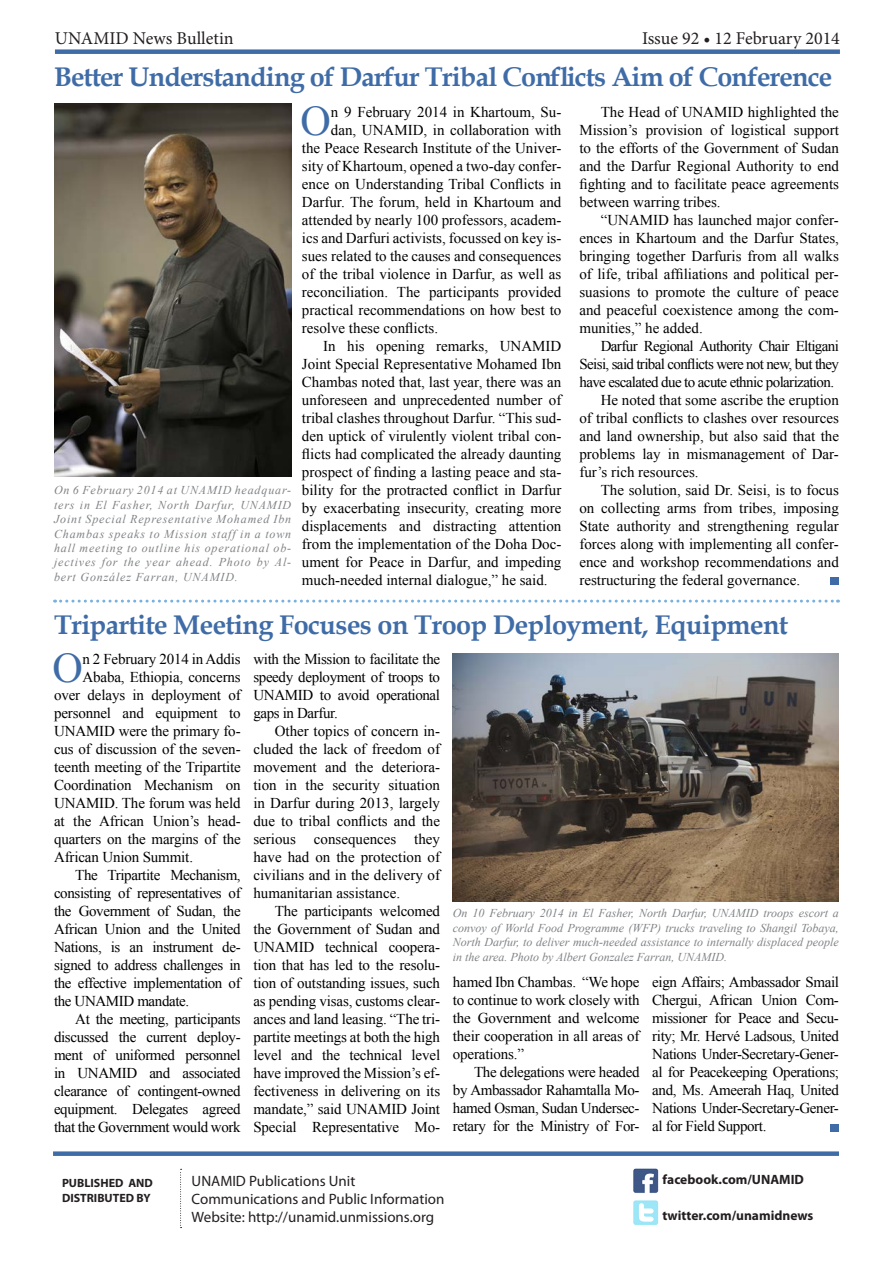
<style>
.page{position:relative;width:893px;height:1263px;background:#fff}
.page>*{position:absolute;margin:0;border:0;box-sizing:border-box;transform-origin:0 0}
.Bulletin_First_Para{font:42.15px "Times New Roman";color:#3f6ca7}
.t1{font:700 27px "Book Antiqua";letter-spacing:-.03em;color:#3f6ca7}
.t2{font:18px "Minion Pro";color:#231f20}
.Bulletin_Nextstyle{font:15px/18px "Times New Roman";letter-spacing:-.01em;color:#000;text-align:justify}
.Bulletin_First_Para-2{font:15px "Times New Roman";color:#000}
.t3{font:15px/18px "Myriad Pro";color:#231f20}
.t4{font:700 13.5px "Myriad Pro";color:#231f20}
.captions{font:italic 12px/14.4px "Times New Roman";letter-spacing:.035em;color:#808285;text-align:justify}
.t5{font:700 12px "Myriad Pro";color:#231f20}
</style>
<div class="page">
<img style="left:54px;top:104px;width:238px;height:372px">
<img style="left:633px;top:1168px;width:26px;height:25px">
<img style="left:633px;top:1200px;width:26px;height:25px">
<div style="left:53px;top:1151px;width:786px;height:5px;background:#3f6ca7"></div>
<svg style="left:180px;top:1169px;width:2px;height:59px"></svg>
<div style="left:55px;top:49px;width:785px;height:5px;background:#3f6ca7"></div>
<svg style="left:55px;top:600px;width:783px;height:3px"></svg>
<div style="left:830px;top:577px;width:9px;height:8px;background:#3f6ca7"></div>
<div style="left:830px;top:1124px;width:9px;height:7px;background:#3f6ca7"></div>
<img style="left:453px;top:654px;width:386px;height:247px">
<p class="t2" style="left:55px;top:26px;width:180px">UNAMID News Bulletin</p>
<p class="t2" style="left:642px;top:26px;width:199px">Issue 92 • 12 February 2014</p>
<p class="t1" style="left:54px;top:61px;width:780px">Better Understanding of Darfur Tribal Conflicts Aim of Conference</p>
<p class="captions" style="left:54px;top:483px;width:239px">On 6 February 2014 at UNAMID headquar&shy;ters in El Fasher, North Darfur, UNAMID Joint Special Representative Mohamed Ibn Chambas speaks to Mission staff in a town hall meeting to outline his operational ob&shy;jectives for the year ahead. Photo by Al&shy;bert González Farran, UNAMID.</p>
<p class="Bulletin_First_Para" style="left:300px;top:92px;width:32px">O</p>
<p class="Bulletin_First_Para-2" style="left:331px;top:102px;width:232px">n 9 February 2014 in Khartoum, Su-</p>
<p class="Bulletin_First_Para-2" style="left:331px;top:120px;width:232px">dan, UNAMID, in collaboration with</p>
<p class="Bulletin_First_Para-2" style="left:302px;top:138px;width:261px">the Peace Research Institute of the Univer-</p>
<p class="Bulletin_First_Para-2" style="left:302px;top:156px;width:261px">sity of Khartoum, opened a two-day confer-</p>
<p class="Bulletin_First_Para-2" style="left:302px;top:174px;width:261px">ence on Understanding Tribal Conflicts in</p>
<p class="Bulletin_First_Para-2" style="left:302px;top:192px;width:261px">Darfur. The forum, held in Khartoum and</p>
<p class="Bulletin_First_Para-2" style="left:302px;top:210px;width:261px">attended by nearly 100 professors, academ-</p>
<p class="Bulletin_First_Para-2" style="left:302px;top:228px;width:261px">ics and Darfuri activists, focussed on key is-</p>
<p class="Bulletin_First_Para-2" style="left:302px;top:246px;width:261px">sues related to the causes and consequences</p>
<p class="Bulletin_First_Para-2" style="left:302px;top:264px;width:261px">of the tribal violence in Darfur, as well as</p>
<p class="Bulletin_First_Para-2" style="left:302px;top:282px;width:261px">reconciliation. The participants provided</p>
<p class="Bulletin_First_Para-2" style="left:302px;top:300px;width:261px">practical recommendations on how best to</p>
<p class="Bulletin_First_Para-2" style="left:302px;top:318px;width:138px">resolve these conflicts.</p>
<p class="Bulletin_Nextstyle" style="left:302px;top:336px;width:261px;text-indent:21px">In his opening remarks, UNAMID Joint Special Representative Mohamed Ibn Chambas noted that, last year, there was an unforeseen and unprecedented number of tribal clashes throughout Darfur. “This sud&shy;den uptick of virulently violent tribal con&shy;flicts had complicated the already daunting prospect of finding a lasting peace and sta&shy;bility for the protracted conflict in Darfur by exacerbating insecurity, creating more displacements and distracting attention from the implementation of the Doha Doc&shy;ument for Peace in Darfur, and impeding much-needed internal dialogue,” he said.</p>
<p class="Bulletin_Nextstyle" style="left:579px;top:102px;width:261px;text-indent:21px">The Head of UNAMID highlighted the Mission’s provision of logistical support to the efforts of the Government of Sudan and the Darfur Regional Authority to end fighting and to facilitate peace agreements between warring tribes.</p>
<p class="Bulletin_Nextstyle" style="left:579px;top:210px;width:261px;text-indent:21px">“UNAMID has launched major confer&shy;ences in Khartoum and the Darfur States, bringing together Darfuris from all walks of life, tribal affiliations and political per&shy;suasions to promote the culture of peace and peaceful coexistence among the com&shy;munities,” he added.</p>
<p class="Bulletin_Nextstyle" style="left:579px;top:336px;width:261px;text-indent:21px">Darfur Regional Authority Chair Eltigani Seisi, said tribal conflicts were not new, but they have escalated due to acute ethnic polarization.</p>
<p class="Bulletin_Nextstyle" style="left:579px;top:390px;width:261px;text-indent:21px">He noted that some ascribe the eruption of tribal conflicts to clashes over resources and land ownership, but also said that the problems lay in mismanagement of Dar&shy;fur’s rich resources.</p>
<p class="Bulletin_Nextstyle" style="left:579px;top:480px;width:261px;text-indent:21px">The solution, said Dr. Seisi, is to focus on collecting arms from tribes, imposing State authority and strengthening regular forces along with implementing all confer&shy;ence and workshop recommendations and restructuring the federal governance.</p>
<p class="t1" style="left:54px;top:609px;width:735px">Tripartite Meeting Focuses on Troop Deployment, Equipment</p>
<p class="Bulletin_First_Para" style="left:53px;top:640px;width:32px">O</p>
<p class="Bulletin_First_Para-2" style="left:83px;top:649px;width:160px">n 2 February 2014 in Addis</p>
<p class="Bulletin_First_Para-2" style="left:83px;top:667px;width:160px">Ababa, Ethiopia, concerns</p>
<p class="Bulletin_First_Para-2" style="left:54px;top:685px;width:188px">over delays in deployment of</p>
<p class="Bulletin_First_Para-2" style="left:54px;top:703px;width:188px">personnel and equipment to</p>
<p class="Bulletin_First_Para-2" style="left:54px;top:721px;width:188px">UNAMID were the primary fo-</p>
<p class="Bulletin_First_Para-2" style="left:54px;top:739px;width:188px">cus of discussion of the seven-</p>
<p class="Bulletin_First_Para-2" style="left:54px;top:757px;width:188px">teenth meeting of the Tripartite</p>
<p class="Bulletin_First_Para-2" style="left:54px;top:775px;width:188px">Coordination Mechanism on</p>
<p class="Bulletin_First_Para-2" style="left:54px;top:793px;width:188px">UNAMID. The forum was held</p>
<p class="Bulletin_First_Para-2" style="left:54px;top:811px;width:188px">at the African Union’s head-</p>
<p class="Bulletin_First_Para-2" style="left:54px;top:829px;width:188px">quarters on the margins of the</p>
<p class="Bulletin_First_Para-2" style="left:54px;top:847px;width:141px">African Union Summit.</p>
<p class="Bulletin_Nextstyle" style="left:54px;top:866px;width:188px;text-indent:21px">The Tripartite Mechanism, consisting of representatives of the Government of Sudan, the African Union and the United Nations, is an instrument de&shy;signed to address challenges in the effective implementation of the UNAMID mandate.</p>
<p class="Bulletin_Nextstyle" style="left:54px;top:1010px;width:188px;text-indent:21px">At the meeting, participants discussed the current deploy&shy;ment of uniformed personnel in UNAMID and associated clearance of contingent-owned equipment. Delegates agreed that the Government would work</p>
<p class="Bulletin_Nextstyle" style="left:253px;top:650px;width:188px">with the Mission to facilitate the speedy deployment of troops to UNAMID to avoid operational gaps in Darfur.</p>
<p class="Bulletin_Nextstyle" style="left:253px;top:722px;width:188px;text-indent:21px">Other topics of concern in&shy;cluded the lack of freedom of movement and the deteriora&shy;tion in the security situation in Darfur during 2013, largely due to tribal conflicts and the serious consequences they have had on the protection of civilians and in the delivery of humanitarian assistance.</p>
<p class="Bulletin_Nextstyle" style="left:253px;top:902px;width:188px;text-indent:21px">The participants welcomed the Government of Sudan and UNAMID technical coopera&shy;tion that has led to the resolu&shy;tion of outstanding issues, such as pending visas, customs clear&shy;ances and land leasing. “The tri&shy;partite meetings at both the high level and the technical level have improved the Mission’s ef&shy;fectiveness in delivering on its mandate,” said UNAMID Joint Special Representative Mo-</p>
<p class="captions" style="left:453px;top:906px;width:388px">On 10 February 2014 in El Fasher, North Darfur, UNAMID troops escort a convoy of World Food Programme (WFP) trucks traveling to Shangil Tobaya, North Darfur, to deliver much-needed assistance to internally displaced people in the area. Photo by Albert Gonzalez Farran, UNAMID.</p>
<p class="Bulletin_Nextstyle" style="left:453px;top:973px;width:188px">hamed Ibn Chambas. “We hope to continue to work closely with the Government and welcome their cooperation in all areas of operations.”</p>
<p class="Bulletin_Nextstyle" style="left:453px;top:1063px;width:188px;text-indent:21px">The delegations were headed by Ambassador Rahamtalla Mo&shy;hamed Osman, Sudan Undersec&shy;retary for the Ministry of For-</p>
<p class="Bulletin_Nextstyle" style="left:652px;top:973px;width:188px">eign Affairs; Ambassador Smail Chergui, African Union Com&shy;missioner for Peace and Secu&shy;rity; Mr. Hervé Ladsous, United Nations Under-Secretary-Gener&shy;al for Peacekeeping Operations; and, Ms. Ameerah Haq, United Nations Under-Secretary-Gener&shy;al for Field Support.</p>
<p class="t5" style="left:62px;top:1175px;width:92px">PUBLISHED AND</p>
<p class="t5" style="left:62px;top:1190px;width:90px">DISTRIBUTED BY</p>
<p class="t3" style="left:192px;top:1172px;width:254px">UNAMID Publications Unit<br>Communications and Public Information</p>
<p class="t3" style="left:192px;top:1208px;width:244px">Website: http://unamid.unmissions.org</p>
<p class="t4" style="left:663px;top:1170px;width:143px">facebook.com/UNAMID</p>
<p class="t4" style="left:663px;top:1206px;width:152px">twitter.com/unamidnews</p>
</div>
